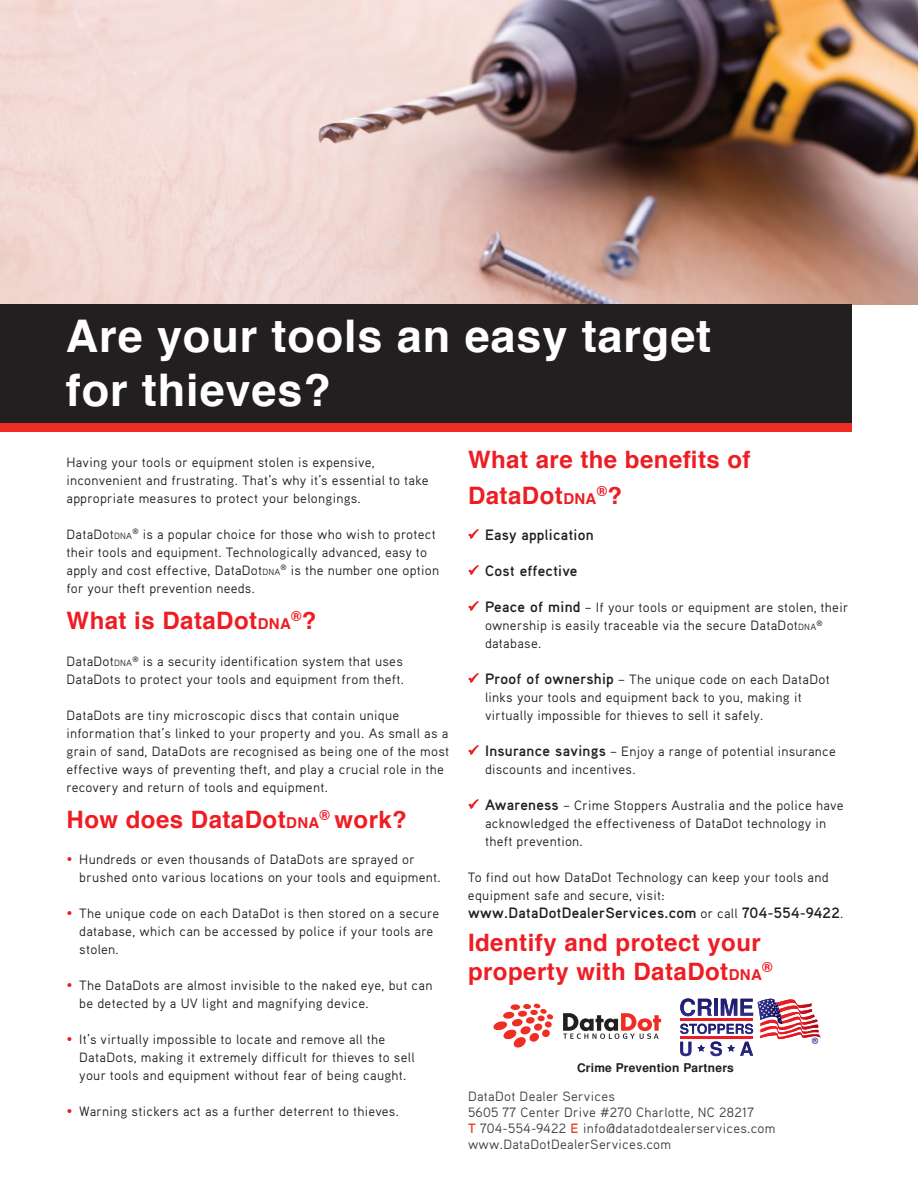
<style>
.page{position:relative;width:918px;height:1188px;background:#fff}
.page>*{position:absolute;margin:0;border:0;box-sizing:border-box;transform-origin:0 0}
.t1{font:700 45px/54px "Helvetica";letter-spacing:.02em;color:#fff}
.t2{font:700 24px/36px "Helvetica";letter-spacing:.02em;color:#ee1d23}
.t3{font:700 15px "Aaux Pro OT";letter-spacing:.02em;color:#231f20}
.t4{font:700 13.95px "Helvetica";color:#ee1d23}
.t5{font:13.5px/18px "Aaux Pro OT";letter-spacing:.02em;color:#231f20}
.t6{font:13.5px/16.2px "Aaux Pro OT";letter-spacing:.02em;color:#3e3e3f}
.t7{font:700 12px "Nimbus San L";letter-spacing:.02em;color:#231f20}
.t8{font:7.8px "Aaux Pro OT";color:#231f20}
.s1{font-size:9px}
.s2{font-size:15px}
.s3{font-size:24px}
.s4{color:#ee1d23}
.s5{font-weight:700;font-size:15px}
.s6{font-weight:400;font-size:13.5px}
.s7{font-weight:700;color:#ef3e2e}
</style>
<div class="page">
<img style="left:0;top:0;width:918px;height:305px">
<div style="left:0;top:305px;width:851px;height:121px;background:#231f20"></div>
<div style="left:0;top:423px;width:851px;height:9px;background:#ee2e22"></div>
<svg style="left:468px;top:529px;width:11px;height:10px"></svg>
<svg style="left:468px;top:565px;width:11px;height:10px"></svg>
<svg style="left:468px;top:601px;width:11px;height:10px"></svg>
<svg style="left:468px;top:673px;width:11px;height:10px"></svg>
<svg style="left:468px;top:745px;width:11px;height:10px"></svg>
<svg style="left:468px;top:799px;width:11px;height:10px"></svg>
<svg style="left:493px;top:1004px;width:60px;height:44px"></svg>
<svg style="left:563px;top:1013px;width:98px;height:26px"></svg>
<svg style="left:680px;top:998px;width:141px;height:58px"></svg>
<h1 class="t1" style="left:66px;top:310px;width:647px">Are your tools an easy target for thieves?</h1>
<p class="t5" style="left:67px;top:452px;width:364px">Having your tools or equipment stolen is expensive, inconvenient and frustrating. That’s why it’s essential to take appropriate measures to protect your belongings.</p>
<p class="t5" style="left:67px;top:524px;width:374px">DataDot<span class="s1">DNA</span><sup>®</sup> is a popular choice for those who wish to protect their tools and equipment. Technologically advanced, easy to apply and cost effective, DataDot<span class="s1">DNA</span><sup>®</sup> is the number one option for your theft prevention needs.</p>
<h2 class="t2" style="left:67px;top:602px;width:226px">What is DataDot<span class="s2">DNA</span></h2>
<p class="t4" style="left:291px;top:604px;width:27px">®<span class="s3">?</span></p>
<p class="t5" style="left:67px;top:652px;width:339px">DataDot<span class="s1">DNA</span><sup>®</sup> is a security identification system that uses<br>DataDots to protect your tools and equipment from theft.</p>
<p class="t5" style="left:67px;top:706px;width:384px">DataDots are tiny microscopic discs that contain unique information that’s linked to your property and you. As small as a grain of sand, DataDots are recognised as being one of the most effective ways of preventing theft, and play a crucial role in the recovery and return of tools and equipment.</p>
<h2 class="t2" style="left:67px;top:802px;width:342px">How does DataDot<span class="s2">DNA</span><sup>®</sup> work?</h2>
<p class="t5" style="left:79px;top:850px;width:363px;text-indent:-13px"><span class="s4">•</span> Hundreds or even thousands of DataDots are sprayed or brushed onto various locations on your tools and equipment.</p>
<p class="t5" style="left:79px;top:904px;width:362px;text-indent:-13px"><span class="s4">•</span> The unique code on each DataDot is then stored on a secure database, which can be accessed by police if your tools are stolen.</p>
<p class="t5" style="left:79px;top:976px;width:355px;text-indent:-13px"><span class="s4">•</span> The DataDots are almost invisible to the naked eye, but can be detected by a UV light and magnifying device.</p>
<p class="t5" style="left:79px;top:1030px;width:337px;text-indent:-13px"><span class="s4">•</span> It’s virtually impossible to locate and remove all the<br>DataDots, making it extremely difficult for thieves to sell your tools and equipment without fear of being caught.</p>
<p class="t5" style="left:67px;top:1102px;width:334px"><span class="s4">•</span> Warning stickers act as a further deterrent to thieves.</p>
<h2 class="t2" style="left:468px;top:442px;width:284px">What are the benefits of<br>DataDot<span class="s2">DNA</span></h2>
<p class="t4" style="left:597px;top:480px;width:27px">®<span class="s3">?</span></p>
<p class="t3" style="left:468px;top:525px;width:127px"><span class="s4">✓</span> Easy application</p>
<p class="t3" style="left:468px;top:561px;width:111px"><span class="s4">✓</span> Cost effective</p>
<p class="t5" style="left:485px;top:598px;width:365px;text-indent:-17px"><span class="s4">✓</span> <span class="s5">Peace of mind</span> – If your tools or equipment are stolen, their ownership is easily traceable via the secure DataDot<span class="s1">DNA</span></p>
<p class="t8" style="left:816px;top:618px;width:8px">®</p>
<p class="t5" style="left:485px;top:634px;width:58px">database.</p>
<p class="t5" style="left:485px;top:670px;width:346px;text-indent:-17px"><span class="s4">✓</span> <span class="s5">Proof of ownership</span> – The unique code on each DataDot links your tools and equipment back to you, making it virtually impossible for thieves to sell it safely.</p>
<p class="t5" style="left:485px;top:742px;width:353px;text-indent:-17px"><span class="s4">✓</span> <span class="s5">Insurance savings</span> – Enjoy a range of potential insurance discounts and incentives.</p>
<p class="t5" style="left:485px;top:796px;width:360px;text-indent:-17px"><span class="s4">✓</span> <span class="s5">Awareness</span> – Crime Stoppers Australia and the police have acknowledged the effectiveness of DataDot technology in theft prevention.</p>
<p class="t5" style="left:468px;top:868px;width:362px">To find out how DataDot Technology can keep your tools and equipment safe and secure, visit:</p>
<p class="t3" style="left:468px;top:903px;width:377px">www.DataDotDealerServices.com <span class="s6">or call</span> 704-554-9422<span class="s6">.</span></p>
<h2 class="t2" style="left:468px;top:929px;width:295px;line-height:28.8px">Identify and protect your property with DataDot<span class="s2">DNA</span></h2>
<p class="t4" style="left:762px;top:956px;width:12px">®</p>
<p class="t7" style="left:577px;top:1060px;width:158px">Crime Prevention Partners</p>
<p class="t6" style="left:468px;top:1087px;width:309px">DataDot Dealer Services<br>5605 77 Center Drive #270 Charlotte, NC 28217<br><span class="s7">T</span> 704-554-9422 <span class="s7">E</span> info@datadotdealerservices.com www.DataDotDealerServices.com</p>
</div>
